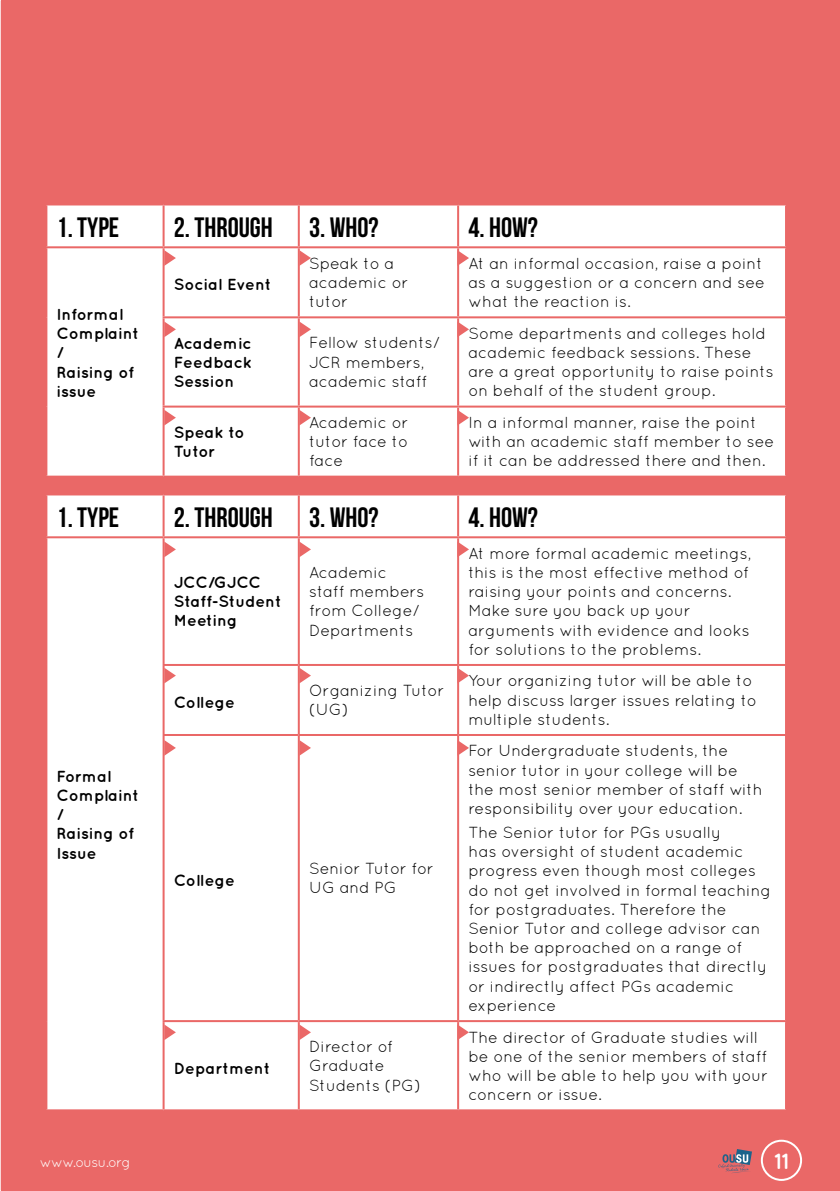
<style>
.page{position:relative;width:840px;height:1191px;background:#fff}
.page>*{position:absolute;margin:0;border:0;box-sizing:border-box;transform-origin:0 0}
.t1{font:28px "Bebas Neue";color:#000}
.t2{font:700 22px "Quicksand";color:#fff}
.t3{font:16px/19.2px "Quicksand";color:#000}
.t4{font:700 16px/19.2px "Quicksand";color:#000}
.t5{font:14px "Quicksand";letter-spacing:-.05em;color:#fff}
</style>
<div class="page">
<div style="left:1px;top:0;width:838px;height:1191px;background:#ea6867"></div>
<div style="left:760px;top:1139px;width:41px;height:41px;border:2px solid #fff;border-radius:50%"></div>
<svg style="left:718px;top:1149px;width:33px;height:24px"></svg>
<div style="left:47px;top:205px;width:737px;height:904px;background:#fff"></div>
<hr style="left:162px;top:205px;width:2px;height:41px;background:#ea6867">
<hr style="left:297px;top:205px;width:2px;height:41px;background:#ea6867">
<hr style="left:457px;top:205px;width:2px;height:41px;background:#ea6867">
<hr style="left:162px;top:248px;width:2px;height:68px;background:#ea6867">
<hr style="left:297px;top:248px;width:2px;height:68px;background:#ea6867">
<hr style="left:457px;top:248px;width:2px;height:68px;background:#ea6867">
<hr style="left:162px;top:318px;width:2px;height:87px;background:#ea6867">
<hr style="left:297px;top:318px;width:2px;height:87px;background:#ea6867">
<hr style="left:457px;top:318px;width:2px;height:87px;background:#ea6867">
<hr style="left:162px;top:407px;width:2px;height:68px;background:#ea6867">
<hr style="left:297px;top:407px;width:2px;height:68px;background:#ea6867">
<hr style="left:457px;top:407px;width:2px;height:68px;background:#ea6867">
<hr style="left:162px;top:495px;width:2px;height:41px;background:#ea6867">
<hr style="left:297px;top:495px;width:2px;height:41px;background:#ea6867">
<hr style="left:457px;top:495px;width:2px;height:41px;background:#ea6867">
<hr style="left:162px;top:538px;width:2px;height:126px;background:#ea6867">
<hr style="left:297px;top:538px;width:2px;height:126px;background:#ea6867">
<hr style="left:457px;top:538px;width:2px;height:126px;background:#ea6867">
<hr style="left:162px;top:666px;width:2px;height:68px;background:#ea6867">
<hr style="left:297px;top:666px;width:2px;height:68px;background:#ea6867">
<hr style="left:457px;top:666px;width:2px;height:68px;background:#ea6867">
<hr style="left:162px;top:736px;width:2px;height:284px;background:#ea6867">
<hr style="left:297px;top:736px;width:2px;height:284px;background:#ea6867">
<hr style="left:457px;top:736px;width:2px;height:284px;background:#ea6867">
<hr style="left:162px;top:1022px;width:2px;height:87px;background:#ea6867">
<hr style="left:297px;top:1022px;width:2px;height:87px;background:#ea6867">
<hr style="left:457px;top:1022px;width:2px;height:87px;background:#ea6867">
<hr style="left:45px;top:246px;width:118px;height:2px;background:#ea6867">
<hr style="left:163px;top:246px;width:135px;height:2px;background:#ea6867">
<hr style="left:298px;top:246px;width:160px;height:2px;background:#ea6867">
<hr style="left:458px;top:246px;width:328px;height:2px;background:#ea6867">
<hr style="left:162px;top:316px;width:136px;height:2px;background:#ea6867">
<hr style="left:298px;top:316px;width:160px;height:2px;background:#ea6867">
<hr style="left:458px;top:316px;width:328px;height:2px;background:#ea6867">
<hr style="left:162px;top:405px;width:136px;height:2px;background:#ea6867">
<hr style="left:298px;top:405px;width:160px;height:2px;background:#ea6867">
<hr style="left:458px;top:405px;width:328px;height:2px;background:#ea6867">
<hr style="left:45px;top:475px;width:118px;height:2px;background:#ea6867">
<hr style="left:163px;top:475px;width:135px;height:2px;background:#ea6867">
<hr style="left:298px;top:475px;width:160px;height:2px;background:#ea6867">
<hr style="left:458px;top:475px;width:328px;height:2px;background:#ea6867">
<hr style="left:45px;top:493px;width:118px;height:2px;background:#ea6867">
<hr style="left:163px;top:493px;width:135px;height:2px;background:#ea6867">
<hr style="left:298px;top:493px;width:160px;height:2px;background:#ea6867">
<hr style="left:458px;top:493px;width:328px;height:2px;background:#ea6867">
<hr style="left:45px;top:536px;width:118px;height:2px;background:#ea6867">
<hr style="left:163px;top:536px;width:135px;height:2px;background:#ea6867">
<hr style="left:298px;top:536px;width:160px;height:2px;background:#ea6867">
<hr style="left:458px;top:536px;width:328px;height:2px;background:#ea6867">
<hr style="left:162px;top:664px;width:136px;height:2px;background:#ea6867">
<hr style="left:298px;top:664px;width:160px;height:2px;background:#ea6867">
<hr style="left:458px;top:664px;width:328px;height:2px;background:#ea6867">
<hr style="left:162px;top:734px;width:136px;height:2px;background:#ea6867">
<hr style="left:298px;top:734px;width:160px;height:2px;background:#ea6867">
<hr style="left:458px;top:734px;width:328px;height:2px;background:#ea6867">
<hr style="left:162px;top:1020px;width:136px;height:2px;background:#ea6867">
<hr style="left:298px;top:1020px;width:160px;height:2px;background:#ea6867">
<hr style="left:458px;top:1020px;width:328px;height:2px;background:#ea6867">
<svg style="left:57px;top:402px;width:11px;height:16px"></svg>
<svg style="left:276px;top:276px;width:11px;height:16px"></svg>
<svg style="left:353px;top:293px;width:11px;height:16px"></svg>
<svg style="left:239px;top:373px;width:11px;height:16px"></svg>
<svg style="left:432px;top:373px;width:11px;height:16px"></svg>
<svg style="left:220px;top:443px;width:11px;height:16px"></svg>
<svg style="left:348px;top:453px;width:11px;height:15px"></svg>
<svg style="left:57px;top:864px;width:11px;height:16px"></svg>
<svg style="left:242px;top:613px;width:12px;height:15px"></svg>
<svg style="left:418px;top:622px;width:11px;height:15px"></svg>
<svg style="left:244px;top:694px;width:12px;height:16px"></svg>
<svg style="left:353px;top:701px;width:12px;height:16px"></svg>
<svg style="left:239px;top:872px;width:12px;height:16px"></svg>
<svg style="left:401px;top:879px;width:12px;height:16px"></svg>
<svg style="left:275px;top:1060px;width:11px;height:15px"></svg>
<svg style="left:425px;top:1077px;width:12px;height:15px"></svg>
<svg style="left:299px;top:250px;width:12px;height:16px"></svg>
<svg style="left:457px;top:250px;width:12px;height:16px"></svg>
<svg style="left:164px;top:250px;width:12px;height:16px"></svg>
<svg style="left:299px;top:321px;width:12px;height:16px"></svg>
<svg style="left:457px;top:321px;width:12px;height:16px"></svg>
<svg style="left:164px;top:321px;width:12px;height:16px"></svg>
<svg style="left:299px;top:410px;width:12px;height:15px"></svg>
<svg style="left:459px;top:410px;width:10px;height:15px"></svg>
<svg style="left:164px;top:410px;width:12px;height:15px"></svg>
<svg style="left:299px;top:541px;width:12px;height:16px"></svg>
<svg style="left:457px;top:541px;width:12px;height:16px"></svg>
<svg style="left:164px;top:541px;width:12px;height:16px"></svg>
<svg style="left:299px;top:668px;width:12px;height:15px"></svg>
<svg style="left:459px;top:668px;width:10px;height:15px"></svg>
<svg style="left:164px;top:668px;width:12px;height:15px"></svg>
<svg style="left:299px;top:740px;width:12px;height:15px"></svg>
<svg style="left:457px;top:740px;width:12px;height:15px"></svg>
<svg style="left:164px;top:740px;width:12px;height:15px"></svg>
<svg style="left:299px;top:1024px;width:12px;height:16px"></svg>
<svg style="left:457px;top:1024px;width:12px;height:16px"></svg>
<svg style="left:164px;top:1024px;width:12px;height:16px"></svg>
<h1 class="t1" style="left:57px;top:212px;width:64px">1. TYPE</h1>
<h1 class="t1" style="left:174px;top:212px;width:100px">2. THROUGH</h1>
<h1 class="t1" style="left:309px;top:212px;width:71px">3. WHO?</h1>
<h1 class="t1" style="left:468px;top:212px;width:71px">4. HOW?</h1>
<p class="t4" style="left:57px;top:304px;width:84px">Informal<br>Complaint /<br>Raising of issue</p>
<p class="t4" style="left:174px;top:274px;width:99px">Social Event</p>
<p class="t3" style="left:309px;top:253px;width:101px">Speak to a academic or tutor</p>
<p class="t3" style="left:468px;top:253px;width:298px">At an informal occasion, raise a point as a suggestion or a concern and see what the reaction is.</p>
<p class="t4" style="left:174px;top:333px;width:80px;text-align:justify">Academic Feedback Session</p>
<p class="t3" style="left:309px;top:333px;width:132px">Fellow students/<br>JCR members, academic staff</p>
<p class="t3" style="left:468px;top:323px;width:307px">Some departments and colleges hold academic feedback sessions. These are a great opportunity to raise points on behalf of the student group.</p>
<p class="t4" style="left:174px;top:422px;width:72px">Speak to<br>Tutor</p>
<p class="t3" style="left:309px;top:413px;width:101px;text-align:justify">Academic or tutor face to face</p>
<p class="t3" style="left:468px;top:413px;width:307px">In a informal manner, raise the point with an academic staff member to see if it can be addressed there and then.</p>
<h1 class="t1" style="left:57px;top:502px;width:64px">1. TYPE</h1>
<h1 class="t1" style="left:174px;top:502px;width:100px">2. THROUGH</h1>
<h1 class="t1" style="left:309px;top:502px;width:71px">3. WHO?</h1>
<h1 class="t1" style="left:468px;top:502px;width:71px">4. HOW?</h1>
<p class="t4" style="left:174px;top:572px;width:109px">JCC/GJCC<br>Staff-Student<br>Meeting</p>
<p class="t3" style="left:309px;top:562px;width:117px">Academic staff members from College/<br>Departments</p>
<p class="t3" style="left:468px;top:543px;width:284px">At more formal academic meetings, this is the most effective method of raising your points and concerns.<br>Make sure you back up your arguments with evidence and looks for solutions to the problems.</p>
<p class="t4" style="left:57px;top:766px;width:84px">Formal<br>Complaint /<br>Raising of<br>Issue</p>
<p class="t5" style="left:40px;top:1153px;width:93px">www.ousu.org</p>
<p class="t4" style="left:174px;top:692px;width:62px">College</p>
<p class="t3" style="left:309px;top:680px;width:137px">Organizing Tutor (UG)</p>
<p class="t3" style="left:468px;top:671px;width:290px">Your organizing tutor will be able to help discuss larger issues relating to multiple students.</p>
<p class="t4" style="left:174px;top:870px;width:62px">College</p>
<p class="t3" style="left:309px;top:858px;width:126px">Senior Tutor for<br>UG and PG</p>
<p class="t3" style="left:468px;top:741px;width:295px">For Undergraduate students, the senior tutor in your college will be the most senior member of staff with responsibility over your education.</p>
<p class="t3" style="left:468px;top:822px;width:304px">The Senior tutor for PGs usually<br>has oversight of student academic progress even though most colleges do not get involved in formal teaching for postgraduates. Therefore the<br>Senior Tutor and college advisor can both be approached on a range of issues for postgraduates that directly or indirectly affect PGs academic experience</p>
<p class="t4" style="left:174px;top:1057px;width:98px">Department</p>
<p class="t3" style="left:309px;top:1036px;width:113px">Director of<br>Graduate<br>Students (PG)</p>
<p class="t3" style="left:468px;top:1027px;width:301px">The director of Graduate studies will be one of the senior members of staff who will be able to help you with your concern or issue.</p>
<h2 class="t2" style="left:773px;top:1147px;width:16px">11</h2>
</div>
